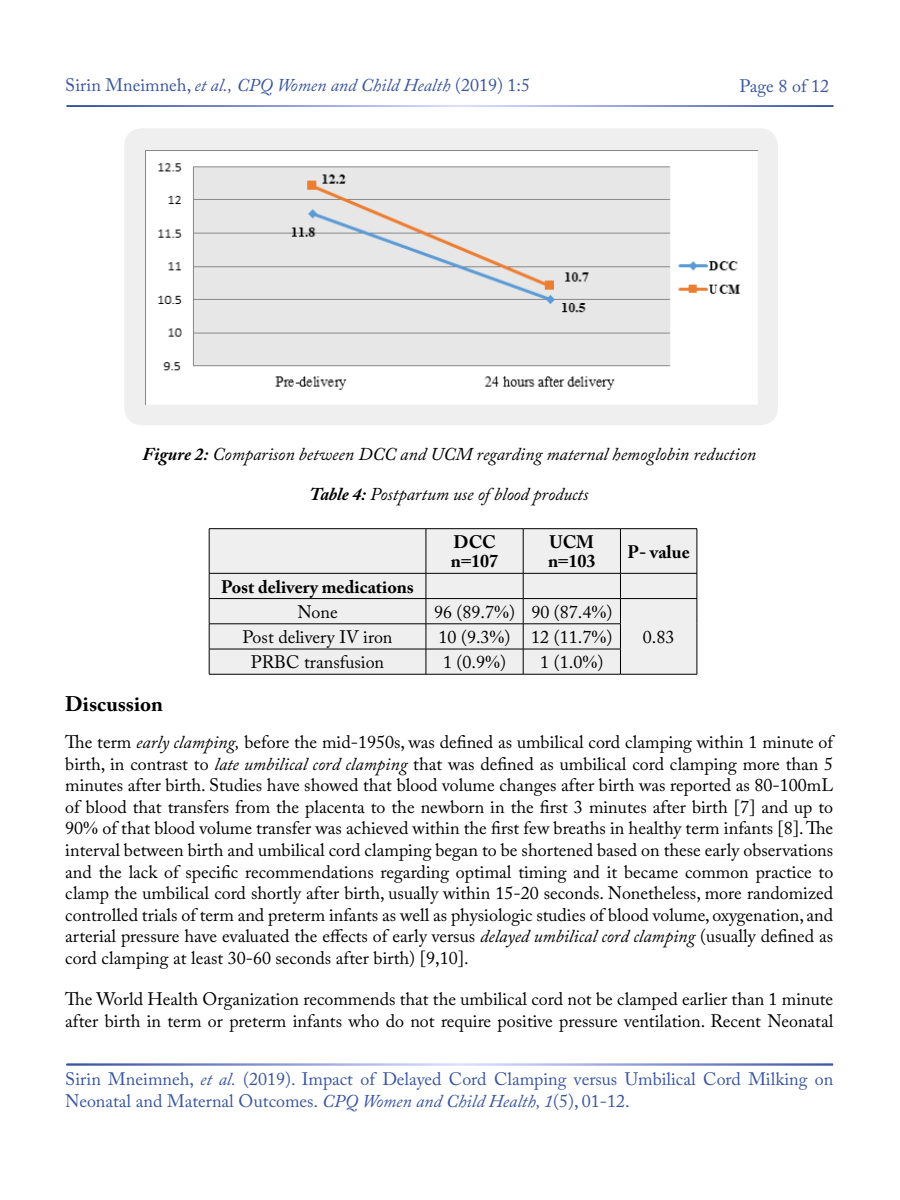
<style>
.page{position:relative;width:900px;height:1200px;background:#fff}
.page>*{position:absolute;margin:0;border:0;box-sizing:border-box;transform-origin:0 0}
.t1{font:700 21px "Adobe Caslon Pro";color:#000}
.t2{font:18px/21.6px "Adobe Caslon Pro";color:#000}
.t3{font:18px/21.6px "Adobe Caslon Pro";color:#3955a0}
.t4{font:italic 18px "Adobe Caslon Pro";color:#000}
.t5{font:italic 18px "Adobe Caslon Pro";color:#3955a0}
.t6{font:700 18px/19.4px "Adobe Caslon Pro";color:#000}
.s1{font-style:normal}
.s2{font-weight:700}
.s3{font-family:"Times New Roman"}
.s4{font-style:italic}
</style>
<div class="page">
<div style="left:124px;top:128px;width:654px;height:297px;background:#efeff0;border-radius:18px"></div>
<img style="left:146px;top:150px;width:611px;height:254px">
<div style="left:210px;top:529px;width:487px;height:145px;background:#efeff0"></div>
<hr style="left:209px;top:528px;width:217px;height:1px;background:#000">
<hr style="left:209px;top:529px;width:1px;height:44px;background:#000">
<hr style="left:426px;top:528px;width:97px;height:1px;background:#000">
<hr style="left:426px;top:529px;width:1px;height:44px;background:#000">
<hr style="left:523px;top:528px;width:97px;height:1px;background:#000">
<hr style="left:523px;top:529px;width:1px;height:44px;background:#000">
<hr style="left:620px;top:528px;width:77px;height:1px;background:#000">
<hr style="left:620px;top:529px;width:1px;height:44px;background:#000">
<hr style="left:697px;top:529px;width:1px;height:44px;background:#000">
<hr style="left:209px;top:573px;width:217px;height:1px;background:#000">
<hr style="left:426px;top:573px;width:97px;height:1px;background:#000">
<hr style="left:523px;top:573px;width:97px;height:1px;background:#000">
<hr style="left:620px;top:573px;width:77px;height:1px;background:#000">
<hr style="left:209px;top:598px;width:217px;height:1px;background:#000">
<hr style="left:426px;top:598px;width:97px;height:1px;background:#000">
<hr style="left:523px;top:598px;width:97px;height:1px;background:#000">
<hr style="left:620px;top:598px;width:77px;height:1px;background:#000">
<hr style="left:209px;top:624px;width:217px;height:1px;background:#000">
<hr style="left:426px;top:624px;width:97px;height:1px;background:#000">
<hr style="left:523px;top:624px;width:98px;height:1px;background:#000">
<hr style="left:209px;top:649px;width:217px;height:1px;background:#000">
<svg style="left:209px;top:574px;width:1px;height:100px"></svg>
<hr style="left:426px;top:649px;width:97px;height:1px;background:#000">
<svg style="left:426px;top:574px;width:1px;height:100px"></svg>
<hr style="left:523px;top:649px;width:98px;height:1px;background:#000">
<svg style="left:523px;top:574px;width:1px;height:100px"></svg>
<svg style="left:620px;top:574px;width:1px;height:100px"></svg>
<svg style="left:697px;top:574px;width:1px;height:100px"></svg>
<hr style="left:209px;top:674px;width:217px;height:1px;background:#000">
<hr style="left:426px;top:674px;width:97px;height:1px;background:#000">
<hr style="left:523px;top:674px;width:97px;height:1px;background:#000">
<hr style="left:620px;top:674px;width:77px;height:1px;background:#000">
<p class="t5" style="left:65px;top:74px;width:466px"><span class="s1">Sirin Mneimneh,</span> et al., CPQ Women and Child Health <span class="s1">(2019) 1:5</span></p>
<p class="t3" style="left:740px;top:75px;width:91px">Page 8 of 12</p>
<p class="t4" style="left:142px;top:443px;width:615px"><span class="s2">Figure 2:</span> Comparison between DCC and UCM regarding maternal hemoglobin reduction</p>
<p class="t4" style="left:310px;top:484px;width:280px"><span class="s2">Table 4:</span> Postpartum use of blood products</p>
<p class="t6" style="left:451px;top:532px;width:49px">DCC n<span class="s3">=</span>107</p>
<p class="t6" style="left:548px;top:532px;width:49px">UCM n<span class="s3">=</span>103</p>
<p class="t6" style="left:628px;top:542px;width:64px">P- value</p>
<p class="t6" style="left:221px;top:577px;width:194px">Post delivery medications</p>
<p class="t2" style="left:297px;top:601px;width:42px">None</p>
<p class="t2" style="left:434px;top:601px;width:180px">96 (89.7<span class="s3">%</span>) 90 (87.4<span class="s3">%</span>)</p>
<p class="t2" style="left:243px;top:626px;width:151px">Post delivery IV iron</p>
<p class="t2" style="left:439px;top:626px;width:175px">10 (9.3<span class="s3">%</span>) 12 (11.7<span class="s3">%</span>)</p>
<p class="t2" style="left:643px;top:626px;width:33px">0.83</p>
<p class="t2" style="left:251px;top:651px;width:135px">PRBC transfusion</p>
<p class="t2" style="left:443px;top:651px;width:65px">1 (0.9<span class="s3">%</span>)</p>
<p class="t2" style="left:540px;top:651px;width:65px">1 (1.0<span class="s3">%</span>)</p>
<p class="t1" style="left:65px;top:692px;width:99px">Discussion</p>
<p class="t2" style="left:65px;top:731px;width:770px;text-align:justify">The term <span class="s4">early clamping,</span> before the mid-1950s, was defined as umbilical cord clamping within 1 minute of birth, in contrast to <span class="s4">late umbilical cord clamping</span> that was defined as umbilical cord clamping more than 5 minutes after birth. Studies have showed that blood volume changes after birth was reported as 80-100mL of blood that transfers from the placenta to the newborn in the first 3 minutes after birth [7] and up to 90<span class="s3">%</span> of that blood volume transfer was achieved within the first few breaths in healthy term infants [8]. The interval between birth and umbilical cord clamping began to be shortened based on these early observations and the lack of specific recommendations regarding optimal timing and it became common practice to clamp the umbilical cord shortly after birth, usually within 15-20 seconds. Nonetheless, more randomized controlled trials of term and preterm infants as well as physiologic studies of blood volume, oxygenation, and arterial pressure have evaluated the effects of early versus <span class="s4">delayed umbilical cord clamping</span> (usually defined as cord clamping at least 30-60 seconds after birth) [9,10].</p>
<p class="t2" style="left:65px;top:988px;width:770px">The World Health Organization recommends that the umbilical cord not be clamped earlier than 1 minute after birth in term or preterm infants who do not require positive pressure ventilation. Recent Neonatal</p>
<p class="t3" style="left:65px;top:1068px;width:769px">Sirin Mneimneh, <span class="s4">et al.</span> (2019). Impact of Delayed Cord Clamping versus Umbilical Cord Milking on<br>Neonatal and Maternal Outcomes. <span class="s4">CPQ Women and Child Health, 1</span>(5), 01-12.</p>
</div>
